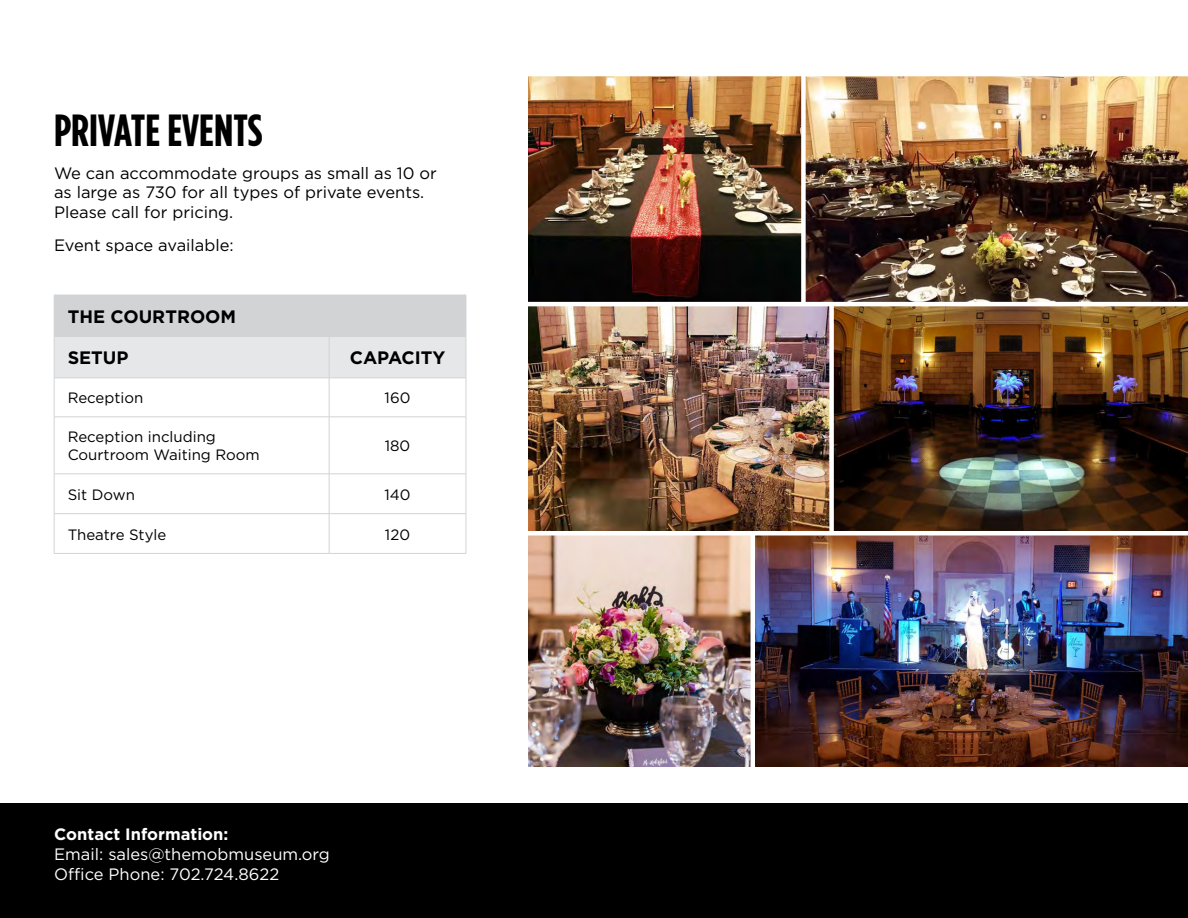
<style>
.page{position:relative;width:1188px;height:918px;background:#fff}
.page>*{position:absolute;margin:0;border:0;box-sizing:border-box;transform-origin:0 0}
.t1{font:700 45px "Gotham Condensed";color:#000}
.t2{font:700 18px "Gotham";color:#000}
.t3{font:16.5px/19.8px "Gotham";color:#000}
.t4{font:16.5px/19.8px "Gotham";color:#fff}
.t5{font:700 16.5px "Gotham";color:#fff}
.t6{font:15px/18px "Gotham";color:#000}
</style>
<div class="page">
<div style="left:0;top:803px;width:1188px;height:115px;background:#000"></div>
<img style="left:755px;top:536px;width:433px;height:230px">
<img style="left:528px;top:536px;width:223px;height:230px">
<img style="left:834px;top:306px;width:354px;height:225px">
<img style="left:528px;top:76px;width:273px;height:226px">
<img style="left:528px;top:306px;width:301px;height:225px">
<div style="left:54px;top:295px;width:412px;height:41px;background:#d1d3d4"></div>
<div style="left:55px;top:337px;width:411px;height:41px;background:#e6e7e8"></div>
<hr style="left:54px;top:378px;width:1px;height:39px;background:#d1d3d4">
<hr style="left:329px;top:378px;width:1px;height:39px;background:#d1d3d4">
<hr style="left:466px;top:378px;width:1px;height:39px;background:#d1d3d4">
<hr style="left:54px;top:417px;width:275px;height:1px;background:#d1d3d4">
<hr style="left:54px;top:417px;width:1px;height:57px;background:#d1d3d4">
<hr style="left:329px;top:417px;width:137px;height:1px;background:#d1d3d4">
<hr style="left:329px;top:417px;width:1px;height:57px;background:#d1d3d4">
<hr style="left:466px;top:417px;width:1px;height:57px;background:#d1d3d4">
<hr style="left:54px;top:474px;width:275px;height:1px;background:#d1d3d4">
<hr style="left:54px;top:474px;width:1px;height:39px;background:#d1d3d4">
<hr style="left:329px;top:474px;width:137px;height:1px;background:#d1d3d4">
<hr style="left:329px;top:474px;width:1px;height:39px;background:#d1d3d4">
<hr style="left:466px;top:474px;width:1px;height:39px;background:#d1d3d4">
<hr style="left:54px;top:513px;width:275px;height:1px;background:#d1d3d4">
<hr style="left:54px;top:514px;width:1px;height:39px;background:#d1d3d4">
<hr style="left:329px;top:513px;width:137px;height:1px;background:#d1d3d4">
<hr style="left:329px;top:514px;width:1px;height:39px;background:#d1d3d4">
<hr style="left:466px;top:514px;width:1px;height:39px;background:#d1d3d4">
<hr style="left:54px;top:553px;width:275px;height:1px;background:#d1d3d4">
<hr style="left:329px;top:553px;width:137px;height:1px;background:#d1d3d4">
<hr style="left:466px;top:295px;width:1px;height:41px;background:#d1d3d4">
<hr style="left:54px;top:336px;width:275px;height:1px;background:#d1d3d4">
<hr style="left:54px;top:337px;width:1px;height:41px;background:#d1d3d4">
<hr style="left:329px;top:336px;width:137px;height:1px;background:#d1d3d4">
<hr style="left:329px;top:337px;width:1px;height:41px;background:#d1d3d4">
<hr style="left:466px;top:337px;width:1px;height:41px;background:#d1d3d4">
<hr style="left:54px;top:378px;width:275px;height:1px;background:#d1d3d4">
<hr style="left:329px;top:378px;width:137px;height:1px;background:#d1d3d4">
<img style="left:806px;top:76px;width:382px;height:226px">
<h1 class="t1" style="left:54px;top:104px;width:210px">PRIVATE EVENTS</h1>
<p class="t3" style="left:54px;top:162px;width:384px">We can accommodate groups as small as 10 or as large as 730 for all types of private events.<br>Please call for pricing.</p>
<p class="t3" style="left:54px;top:235px;width:181px">Event space available:</p>
<p class="t2" style="left:68px;top:305px;width:170px">THE COURTROOM</p>
<p class="t2" style="left:68px;top:346px;width:62px">SETUP</p>
<p class="t2" style="left:350px;top:346px;width:97px">CAPACITY</p>
<p class="t6" style="left:68px;top:389px;width:77px">Reception</p>
<p class="t6" style="left:385px;top:389px;width:27px">160</p>
<p class="t6" style="left:68px;top:428px;width:194px">Reception including<br>Courtroom Waiting Room</p>
<p class="t6" style="left:385px;top:437px;width:27px">180</p>
<p class="t6" style="left:68px;top:485px;width:69px">Sit Down</p>
<p class="t6" style="left:384px;top:485px;width:28px">140</p>
<p class="t6" style="left:68px;top:525px;width:100px">Theatre Style</p>
<p class="t6" style="left:385px;top:525px;width:27px">120</p>
<p class="t5" style="left:54px;top:824px;width:176px">Contact Information:</p>
<p class="t4" style="left:54px;top:844px;width:277px">Email: sales@themobmuseum.org<br>Office Phone: 702.724.8622</p>
</div>
